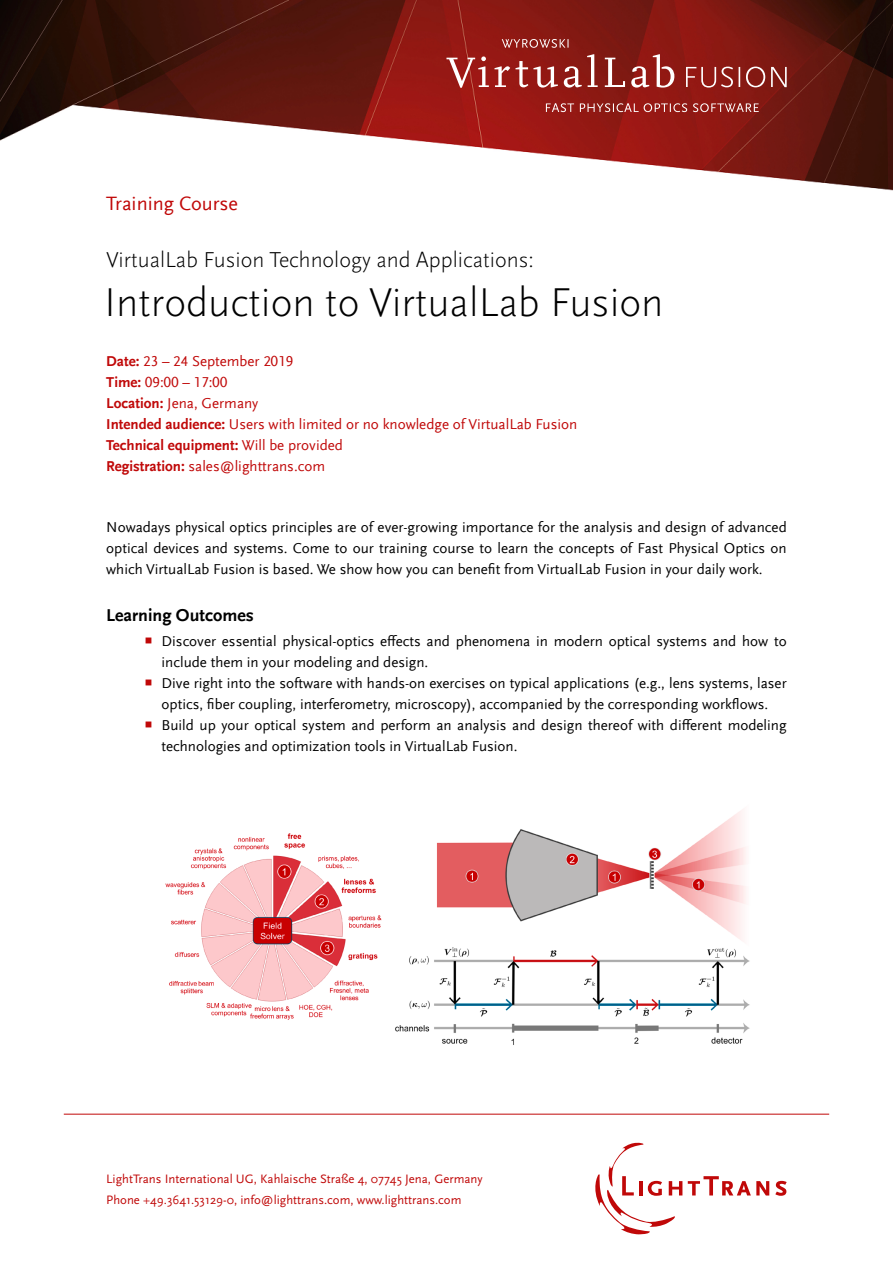
<style>
.page{position:relative;width:893px;height:1263px;background:#fff}
.page>*{position:absolute;margin:0;border:0;box-sizing:border-box;transform-origin:0 0}
.t1{font:300 42px "Scala Sans OT";color:#000}
.t2{font:300 22.5px "Scala Sans OT";color:#000}
.t3{font:20.25px "Scala Sans Offc Pro";color:#c00808}
.t4{font:700 18px "Scala Sans Offc Pro";color:#000}
.t5{font:15px/21px "Scala Sans Offc Pro";color:#000;text-align:justify}
.t6{font:15px/21px "Scala Sans Offc Pro";color:#c00808}
.t7{font:12.75px/21px "Scala Sans";color:#c00808}
.s1{font-weight:700}
</style>
<div class="page">
<img style="left:0;top:0;width:893px;height:1235px">
<svg style="left:446px;top:39px;width:341px;height:73px"></svg>
<svg style="left:688px;top:1176px;width:81px;height:19px"></svg>
<svg style="left:775px;top:1181px;width:12px;height:15px"></svg>
<svg style="left:591px;top:1140px;width:91px;height:94px"></svg>
<hr style="left:64px;top:1114px;width:765px;height:1px;background:#c00808">
<img style="left:162px;top:802px;width:592px;height:246px">
<svg style="left:146px;top:638px;width:6px;height:6px"></svg>
<svg style="left:146px;top:680px;width:6px;height:6px"></svg>
<svg style="left:146px;top:722px;width:6px;height:6px"></svg>
<h3 class="t3" style="left:106px;top:192px;width:133px">Training Course</h3>
<h2 class="t2" style="left:106px;top:248px;width:429px">VirtualLab Fusion Technology and Applications:</h2>
<h1 class="t1" style="left:104px;top:280px;width:561px">Introduction to VirtualLab Fusion</h1>
<p class="t6" style="left:106px;top:351px;width:472px"><span class="s1">Date:</span> 23 – 24 September 2019<br><span class="s1">Time:</span> 09:00 – 17:00<br><span class="s1">Location:</span> Jena, Germany<br><span class="s1">Intended audience:</span> Users with limited or no knowledge of VirtualLab Fusion <span class="s1">Technical equipment:</span> Will be provided<br><span class="s1">Registration:</span> sales@lighttrans.com</p>
<p class="t5" style="left:106px;top:517px;width:682px">Nowadays physical optics principles are of ever-growing importance for the analysis and design of advanced optical devices and systems. Come to our training course to learn the concepts of Fast Physical Optics on which VirtualLab Fusion is based. We show how you can benefit from VirtualLab Fusion in your daily work.</p>
<p class="t4" style="left:106px;top:605px;width:149px">Learning Outcomes</p>
<p class="t5" style="left:162px;top:631px;width:627px;text-align:left">Discover essential physical-optics effects and phenomena in modern optical systems and how to include them in your modeling and design.<br>Dive right into the software with hands-on exercises on typical applications (e.g., lens systems, laser optics, fiber coupling, interferometry, microscopy), accompanied by the corresponding workflows.<br>Build up your optical system and perform an analysis and design thereof with different modeling technologies and optimization tools in VirtualLab Fusion.</p>
<p class="t7" style="left:106px;top:1168px;width:378px">LightTrans International UG, Kahlaische Straße 4, 07745 Jena, Germany<br>Phone +49.3641.53129-0, info@lighttrans.com, www.lighttrans.com</p>
</div>
